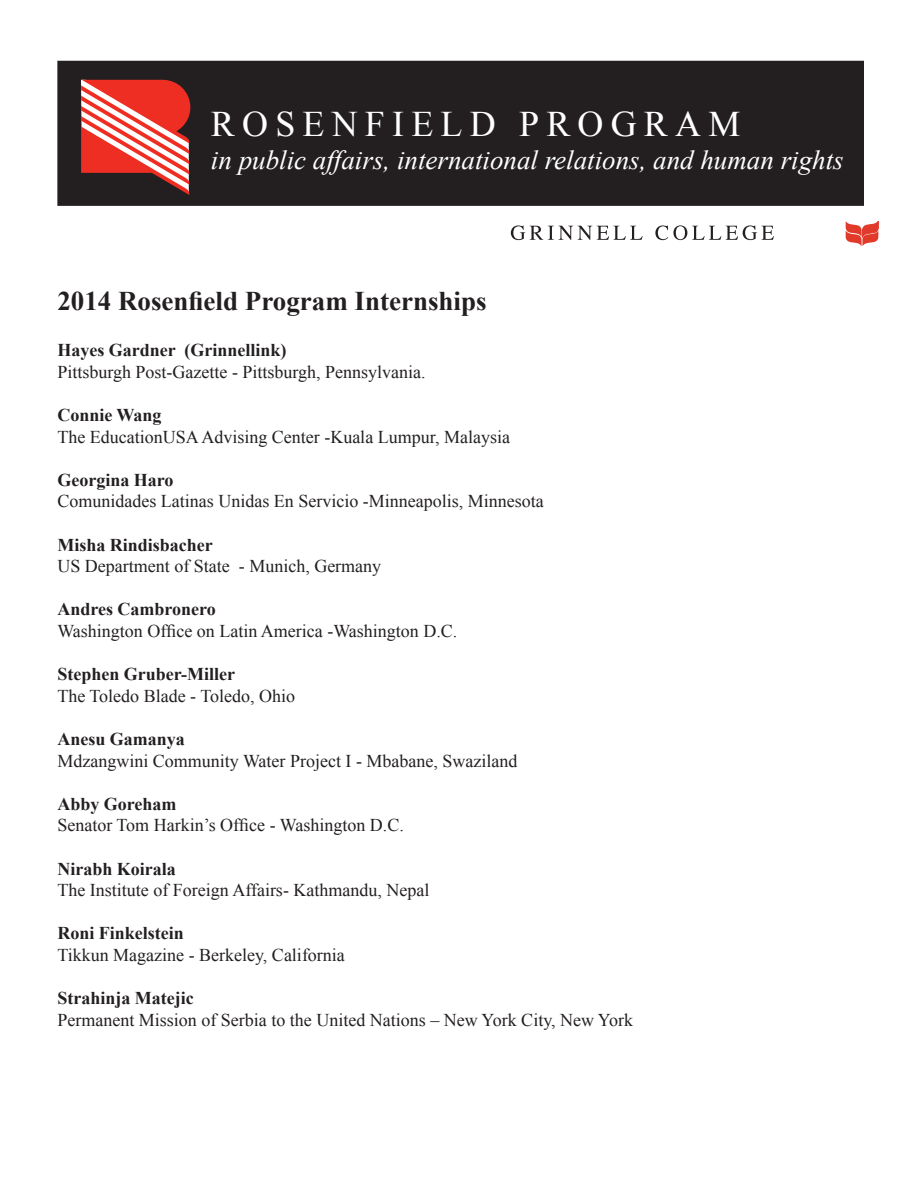
<style>
.page{position:relative;width:918px;height:1188px;background:#fff}
.page>*{position:absolute;margin:0;border:0;box-sizing:border-box;transform-origin:0 0}
.t1{font:36px "Times New Roman";letter-spacing:.2em;color:#fff}
.t2{font:italic 27px "Times New Roman";color:#fff}
.t3{font:700 27px "Times New Roman";color:#231f20}
.t4{font:18px/21.6px "Times New Roman";color:#231f20}
.s1{font-weight:700}
</style>
<div class="page">
<div style="left:58px;top:62px;width:805px;height:143px;background:#231f20"></div>
<div style="left:57px;top:61px;width:807px;height:145px;border:2px solid #231f20"></div>
<svg style="left:81px;top:80px;width:110px;height:115px"></svg>
<svg style="left:846px;top:221px;width:32px;height:25px"></svg>
<svg style="left:511px;top:225px;width:132px;height:15px"></svg>
<svg style="left:655px;top:225px;width:119px;height:15px"></svg>
<p class="t1" style="left:211px;top:100px;width:531px">ROSENFIELD PROGRAM</p>
<p class="t2" style="left:211px;top:141px;width:634px">in public affairs, international relations, and human rights</p>
<p class="t3" style="left:57px;top:282px;width:431px">2014 Rosenfield Program Internships</p>
<p class="t4" style="left:57px;top:339px;width:370px"><span class="s1">Hayes Gardner (Grinnellink)<br></span>Pittsburgh Post-Gazette - Pittsburgh, Pennsylvania.</p>
<p class="t4" style="left:57px;top:404px;width:454px"><span class="s1">Connie Wang<br></span>The EducationUSA Advising Center -Kuala Lumpur, Malaysia</p>
<p class="t4" style="left:57px;top:469px;width:488px"><span class="s1">Georgina Haro<br></span>Comunidades Latinas Unidas En Servicio -Minneapolis, Minnesota</p>
<p class="t4" style="left:57px;top:533px;width:325px"><span class="s1">Misha Rindisbacher<br></span>US Department of State - Munich, Germany</p>
<p class="t4" style="left:57px;top:598px;width:402px"><span class="s1">Andres Cambronero<br></span>Washington Office on Latin America -Washington D.C.</p>
<p class="t4" style="left:57px;top:663px;width:239px"><span class="s1">Stephen Gruber-Miller<br></span>The Toledo Blade - Toledo, Ohio</p>
<p class="t4" style="left:57px;top:728px;width:462px"><span class="s1">Anesu Gamanya<br></span>Mdzangwini Community Water Project I - Mbabane, Swaziland</p>
<p class="t4" style="left:57px;top:793px;width:348px"><span class="s1">Abby Goreham<br></span>Senator Tom Harkin’s Office - Washington D.C.</p>
<p class="t4" style="left:57px;top:857px;width:374px"><span class="s1">Nirabh Koirala<br></span>The Institute of Foreign Affairs- Kathmandu, Nepal</p>
<p class="t4" style="left:57px;top:922px;width:289px"><span class="s1">Roni Finkelstein<br></span>Tikkun Magazine - Berkeley, California</p>
<p class="t4" style="left:57px;top:987px;width:577px"><span class="s1">Strahinja Matejic<br></span>Permanent Mission of Serbia to the United Nations – New York City, New York</p>
</div>
